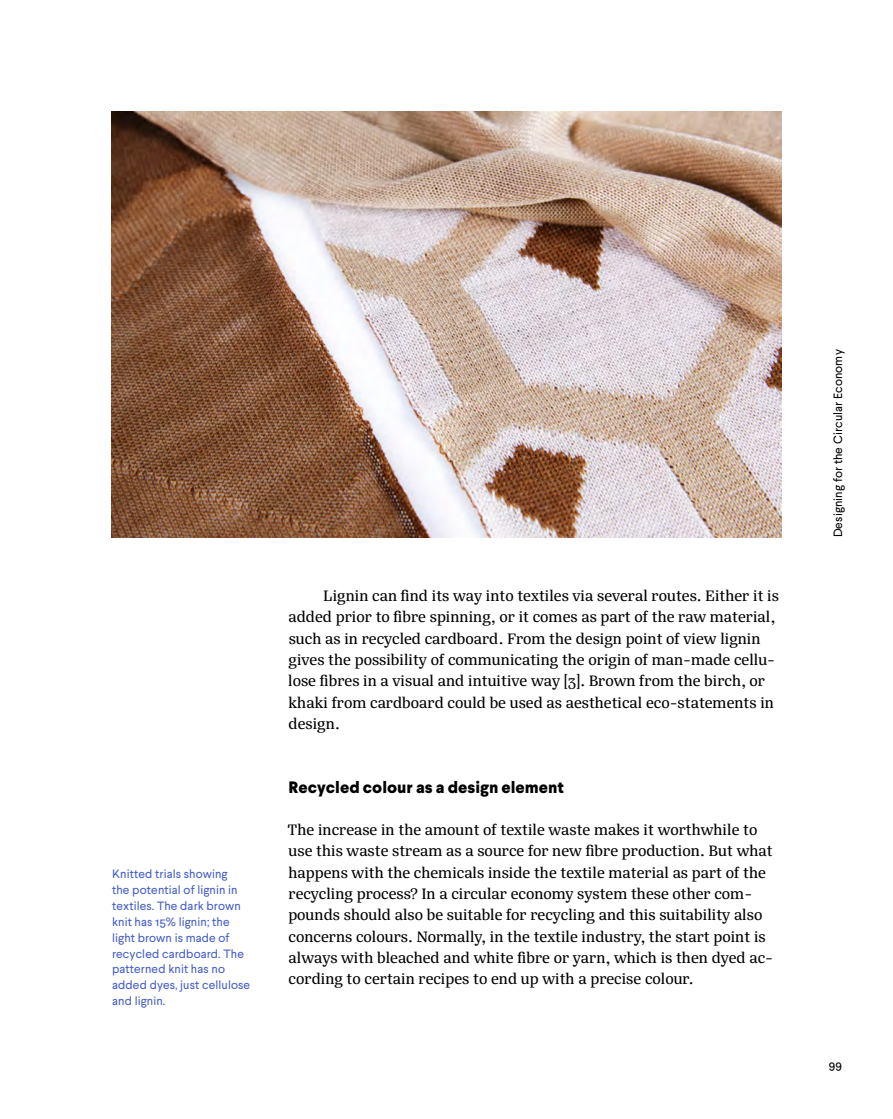
<style>
.page{position:relative;width:893px;height:1119px;background:#fff}
.page>*{position:absolute;margin:0;border:0;box-sizing:border-box;transform-origin:0 0}
.P_leipis_eka{font:16.5px/21.3px "Silva Text";color:#000}
.P_leipis{font:16.5px/21.3px "Silva Text";color:#000}
.H2_Väliotsikko{font:800 16.5px "Larsseit";color:#000}
.M_Pieni_teksti{font:12px/15.9px "Larsseit";letter-spacing:.01em;color:#455cc7}
.t1{font:12px "Larsseit";letter-spacing:.01em;color:#000}
</style>
<div class="page">
<img style="left:112px;top:112px;width:669px;height:425px">
<p class="M_Pieni_teksti" style="left:112px;top:865px;width:140px">Knitted trials showing<br>the potential of lignin in textiles. The dark brown knit has 15% lignin; the light brown is made of recycled cardboard. The patterned knit has no added dyes, just cellulose and lignin.</p>
<p class="P_leipis" style="left:288px;top:585px;width:492px;text-indent:35px">Lignin can find its way into textiles via several routes. Either it is added prior to fibre spinning, or it comes as part of the raw material, such as in recycled cardboard. From the design point of view lignin gives the possibility of communicating the origin of man-made cellu&shy;lose fibres in a visual and intuitive way [3]. Brown from the birch, or khaki from cardboard could be used as aesthetical eco-statements in design.</p>
<p class="H2_Väliotsikko" style="left:289px;top:776px;width:277px">Recycled colour as a design element</p>
<p class="P_leipis_eka" style="left:288px;top:819px;width:487px">The increase in the amount of textile waste makes it worthwhile to use this waste stream as a source for new fibre production. But what happens with the chemicals inside the textile material as part of the recycling process? In a circular economy system these other com&shy;pounds should also be suitable for recycling and this suitability also concerns colours. Normally, in the textile industry, the start point is always with bleached and white fibre or yarn, which is then dyed ac&shy;cording to certain recipes to end up with a precise colour.</p>
<p class="t1" style="left:830px;top:537px;width:189px;rotate:-90deg">Designing for the Circular Economy</p>
<p class="t1" style="left:829px;top:1057px;width:15px">99</p>
</div>
